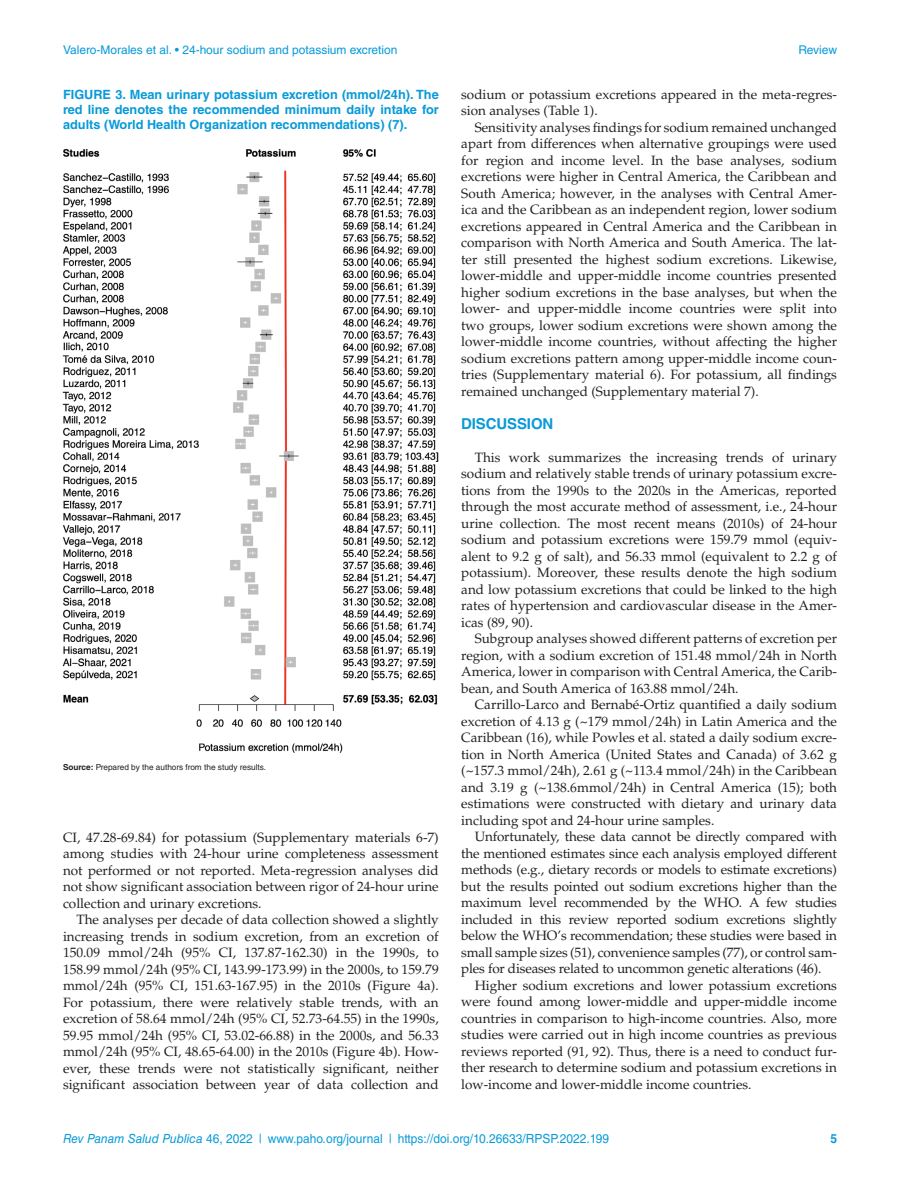
<style>
.page{position:relative;width:918px;height:1188px;background:#fff}
.page>*{position:absolute;margin:0;border:0;box-sizing:border-box;transform-origin:0 0}
.t1{font:700 15px "Helvetica LT Std";letter-spacing:-.01em;color:#089ad9}
.t2{font:13.5px/16.5px "Palatino LT Std";color:#231f20;text-align:justify}
.t3{font:700 12.75px/15px "Helvetica LT Std";color:#089ad9;text-align:justify}
.t4{font:12.6px "Helvetica LT Std";color:#089ad9;scale:.95 1}
.t5{font:700 12.6px "Helvetica LT Std";color:#089ad9;scale:.95 1}
.t6{font:12px "Helvetica LT Std";color:#089ad9}
.t7{font:8.25px "Helvetica LT Std";color:#231f20}
.s1{font-weight:700}
.s2{font-style:italic}
</style>
<div class="page">
<img style="left:63px;top:149px;width:376px;height:604px">
<p class="t6" style="left:63px;top:43px;width:336px">Valero-Morales et al. • 24-hour sodium and potassium excretion</p>
<p class="t6" style="left:799px;top:43px;width:40px">Review</p>
<p class="t3" style="left:63px;top:87px;width:377px">FIGURE 3. Mean urinary potassium excretion (mmol/24h). The red line denotes the recommended minimum daily intake for adults (World Health Organization recommendations) (7).</p>
<p class="t7" style="left:63px;top:763px;width:205px"><span class="s1">Source:</span> Prepared by the authors from the study results.</p>
<p class="t2" style="left:63px;top:829px;width:377px">CI, 47.28-69.84) for potassium (Supplementary materials 6-7) among studies with 24-hour urine completeness assessment not performed or not reported. Meta-regression analyses did not show significant association between rigor of 24-hour urine collection and urinary excretions.</p>
<p class="t2" style="left:63px;top:912px;width:377px;text-indent:14px">The analyses per decade of data collection showed a slightly increasing trends in sodium excretion, from an excretion of 150.09 mmol/24h (95% CI, 137.87-162.30) in the 1990s, to 158.99 mmol/24h (95% CI, 143.99-173.99) in the 2000s, to 159.79 mmol/24h (95% CI, 151.63-167.95) in the 2010s (Figure 4a).<br>For potassium, there were relatively stable trends, with an excretion of 58.64 mmol/24h (95% CI, 52.73-64.55) in the 1990s, 59.95 mmol/24h (95% CI, 53.02-66.88) in the 2000s, and 56.33 mmol/24h (95% CI, 48.65-64.00) in the 2010s (Figure 4b). How&shy;ever, these trends were not statistically significant, neither significant association between year of data collection and</p>
<p class="t2" style="left:461px;top:86px;width:377px">sodium or potassium excretions appeared in the meta-regres&shy;sion analyses (Table 1).</p>
<p class="t2" style="left:461px;top:119px;width:377px;text-indent:14px">Sensitivity analyses findings for sodium remained unchanged apart from differences when alternative groupings were used for region and income level. In the base analyses, sodium excretions were higher in Central America, the Caribbean and South America; however, in the analyses with Central Amer&shy;ica and the Caribbean as an independent region, lower sodium excretions appeared in Central America and the Caribbean in comparison with North America and South America. The lat&shy;ter still presented the highest sodium excretions. Likewise, lower-middle and upper-middle income countries presented higher sodium excretions in the base analyses, but when the lower- and upper-middle income countries were split into two groups, lower sodium excretions were shown among the lower-middle income countries, without affecting the higher sodium excretions pattern among upper-middle income coun&shy;tries (Supplementary material 6). For potassium, all findings remained unchanged (Supplementary material 7).</p>
<p class="t1" style="left:461px;top:414px;width:94px">DISCUSSION</p>
<p class="t2" style="left:461px;top:449px;width:377px;text-indent:14px">This work summarizes the increasing trends of urinary sodium and relatively stable trends of urinary potassium excre&shy;tions from the 1990s to the 2020s in the Americas, reported through the most accurate method of assessment, i.e., 24-hour urine collection. The most recent means (2010s) of 24-hour sodium and potassium excretions were 159.79 mmol (equiv&shy;alent to 9.2 g of salt), and 56.33 mmol (equivalent to 2.2 g of potassium). Moreover, these results denote the high sodium and low potassium excretions that could be linked to the high rates of hypertension and cardiovascular disease in the Amer&shy;icas (89, 90).</p>
<p class="t2" style="left:461px;top:631px;width:377px;text-indent:14px">Subgroup analyses showed different patterns of excretion per region, with a sodium excretion of 151.48 mmol/24h in North America, lower in comparison with Central America, the Carib&shy;bean, and South America of 163.88 mmol/24h.</p>
<p class="t2" style="left:461px;top:697px;width:377px;text-indent:14px">Carrillo-Larco and Bernabé-Ortiz quantified a daily sodium excretion of 4.13 g (~179 mmol/24h) in Latin America and the Caribbean (16), while Powles et al. stated a daily sodium excre&shy;tion in North America (United States and Canada) of 3.62 g (~157.3 mmol/24h), 2.61 g (~113.4 mmol/24h) in the Caribbean and 3.19 g (~138.6mmol/24h) in Central America (15); both estimations were constructed with dietary and urinary data including spot and 24-hour urine samples.</p>
<p class="t2" style="left:461px;top:829px;width:377px;text-indent:14px">Unfortunately, these data cannot be directly compared with the mentioned estimates since each analysis employed different methods (e.g., dietary records or models to estimate excretions) but the results pointed out sodium excretions higher than the maximum level recommended by the WHO. A few studies included in this review reported sodium excretions slightly below the WHO’s recommendation; these studies were based in small sample sizes (51), convenience samples (77), or control sam&shy;ples for diseases related to uncommon genetic alterations (46).</p>
<p class="t2" style="left:461px;top:977px;width:377px;text-indent:14px">Higher sodium excretions and lower potassium excretions were found among lower-middle and upper-middle income countries in comparison to high-income countries. Also, more studies were carried out in high income countries as previous reviews reported (91, 92). Thus, there is a need to conduct fur&shy;ther research to determine sodium and potassium excretions in low-income and lower-middle income countries.</p>
<p class="t4" style="left:63px;top:1131px;width:576px"><span class="s2">Rev Panam Salud Publica</span> 46, 2022 | www.paho.org/journal | https://doi.org/10.26633/RPSP.2022.199</p>
<p class="t5" style="left:830px;top:1131px;width:9px">5</p>
</div>
